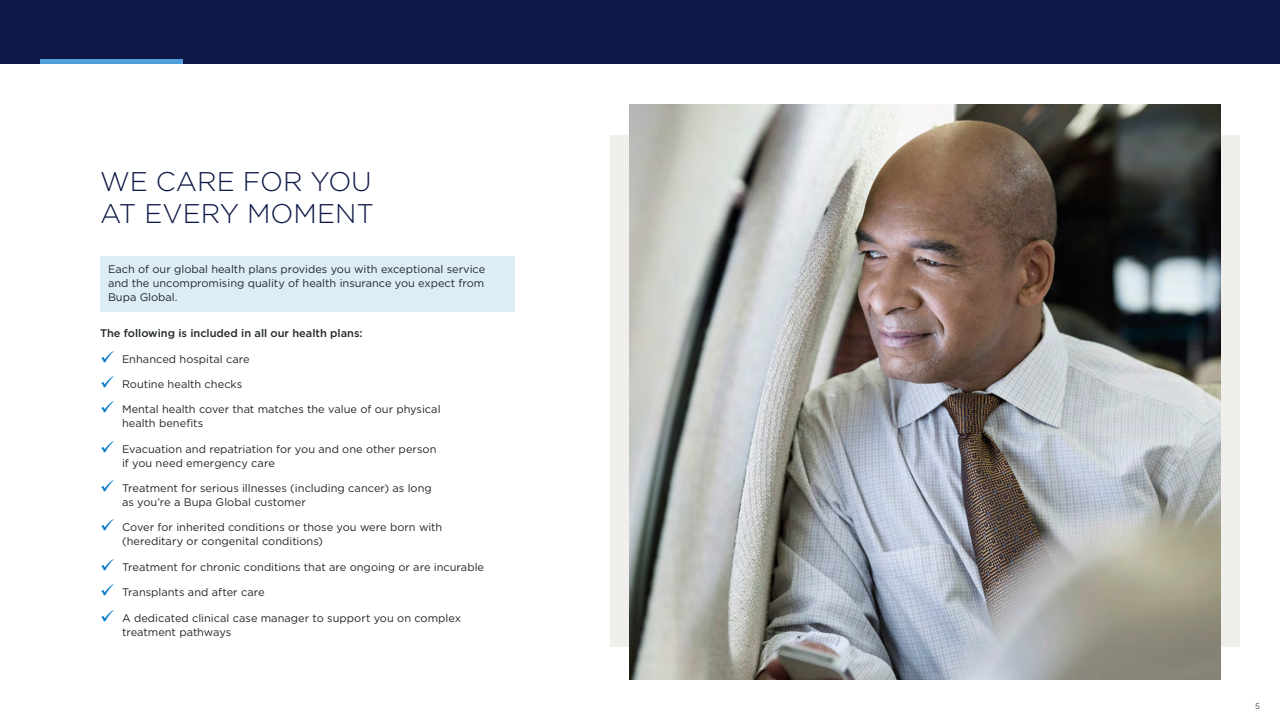
<style>
.page{position:relative;width:1280px;height:720px;background:#fff}
.page>*{position:absolute;margin:0;border:0;box-sizing:border-box;transform-origin:0 0}
.t1{font:300 27px/32px "Gotham";color:#0d1846}
.t2{font:11px/14px "Gotham";color:#21272a}
.t3{font:500 11px "Gotham";color:#21272a}
.t4{font:8px "Gotham";color:#404040}
</style>
<div class="page">
<div style="left:0;top:0;width:1280px;height:64px;background:#0d1846"></div>
<div style="left:40px;top:59px;width:143px;height:5px;background:#51a0dc"></div>
<div style="left:610px;top:135px;width:630px;height:512px;background:#f1efeb"></div>
<img style="left:630px;top:104px;width:591px;height:576px">
<div style="left:100px;top:256px;width:415px;height:56px;background:#ddedf8"></div>
<svg style="left:916px;top:207px;width:12px;height:12px"></svg>
<svg style="left:916px;top:236px;width:12px;height:12px"></svg>
<svg style="left:916px;top:265px;width:12px;height:12px"></svg>
<svg style="left:916px;top:308px;width:12px;height:12px"></svg>
<svg style="left:916px;top:351px;width:12px;height:12px"></svg>
<svg style="left:916px;top:394px;width:12px;height:12px"></svg>
<svg style="left:916px;top:437px;width:12px;height:12px"></svg>
<svg style="left:916px;top:480px;width:12px;height:12px"></svg>
<svg style="left:916px;top:509px;width:12px;height:12px"></svg>
<h1 class="t1" style="left:100px;top:165px;width:275px">WE CARE FOR YOU<br>AT EVERY MOMENT</h1>
<p class="t2" style="left:108px;top:262px;width:379px;text-align:justify">Each of our global health plans provides you with exceptional service and the uncompromising quality of health insurance you expect from Bupa Global.</p>
<p class="t3" style="left:100px;top:326px;width:264px">The following is included in all our health plans:</p>
<p class="t2" style="left:122px;top:352px;width:129px">Enhanced hospital care</p>
<p class="t2" style="left:122px;top:377px;width:122px">Routine health checks</p>
<p class="t2" style="left:122px;top:402px;width:320px">Mental health cover that matches the value of our physical health benefits</p>
<p class="t2" style="left:122px;top:442px;width:316px">Evacuation and repatriation for you and one other person if you need emergency care</p>
<p class="t2" style="left:122px;top:481px;width:311px">Treatment for serious illnesses (including cancer) as long as you’re a Bupa Global customer</p>
<p class="t2" style="left:122px;top:520px;width:322px">Cover for inherited conditions or those you were born with (hereditary or congenital conditions)</p>
<p class="t2" style="left:122px;top:560px;width:364px">Treatment for chronic conditions that are ongoing or are incurable</p>
<p class="t2" style="left:122px;top:585px;width:144px">Transplants and after care</p>
<p class="t2" style="left:122px;top:610px;width:341px">A dedicated clinical case manager to support you on complex treatment pathways</p>
<p class="t4" style="left:1255px;top:701px;width:6px">5</p>
</div>
